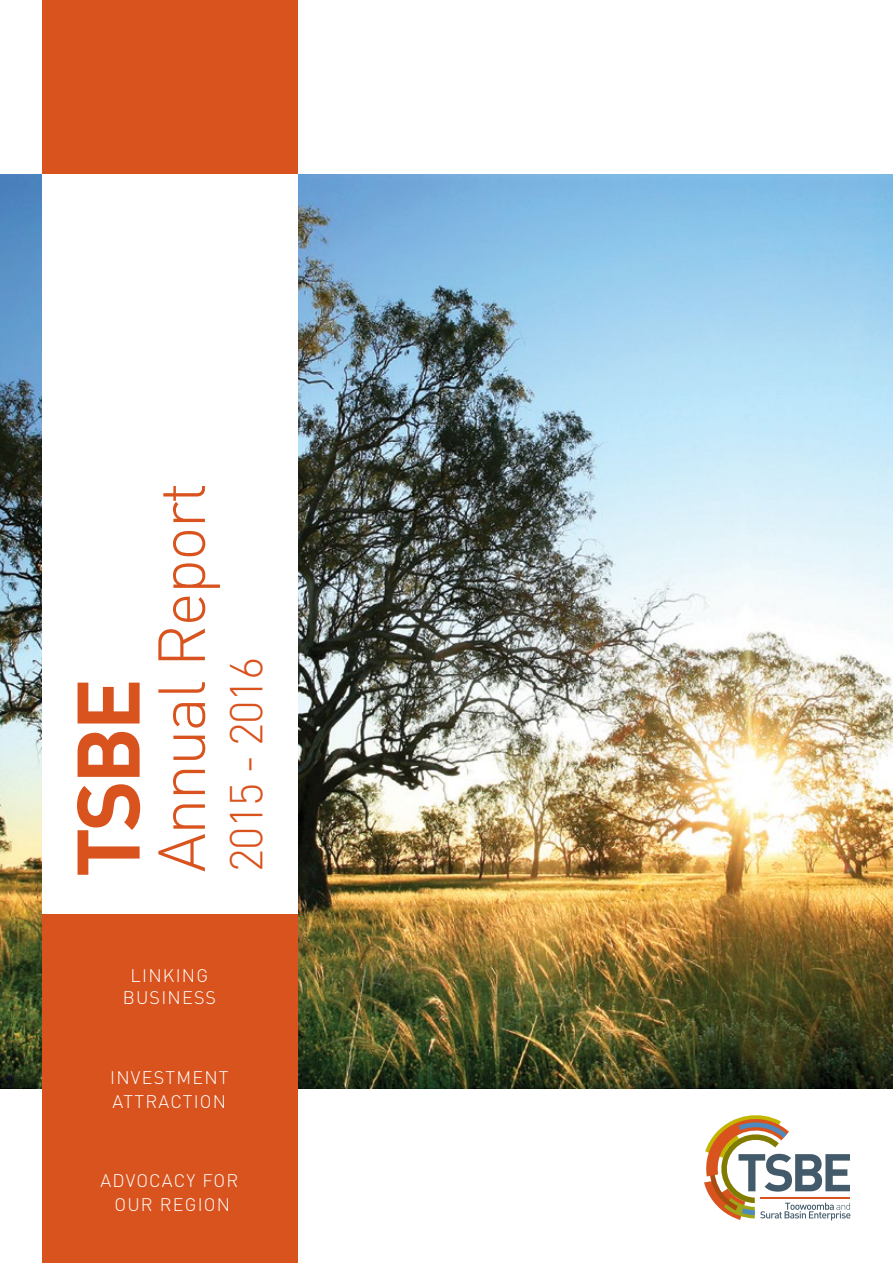
<style>
.page{position:relative;width:893px;height:1263px;background:#fff}
.page>*{position:absolute;margin:0;border:0;box-sizing:border-box;transform-origin:0 0}
.t1{font:700 87.15px "DIN";color:#d9531e}
.t2{font:300 65.4px "DIN";letter-spacing:-.03em;color:#d9531e}
.t3{font:300 45.45px "DIN";letter-spacing:-.03em;color:#d9531e}
.t4{font:300 18px/24.6px "DIN";letter-spacing:.07em;color:#fff;text-align:center}
</style>
<div class="page">
<img style="left:0;top:174px;width:893px;height:915px">
<div style="left:43px;top:0;width:255px;height:174px;background:#d9531e"></div>
<div style="left:43px;top:914px;width:255px;height:349px;background:#d9531e"></div>
<div style="left:43px;top:174px;width:255px;height:740px;background:#fff"></div>
<svg style="left:704px;top:1115px;width:146px;height:105px"></svg>
<h1 class="t1" style="left:51px;top:877px;width:201px;rotate:-90deg">TSBE</h1>
<h2 class="t2" style="left:141px;top:872px;width:391px;rotate:-90deg">Annual Report</h2>
<h3 class="t3" style="left:218px;top:872px;width:217px;rotate:-90deg">2015 - 2016</h3>
<p class="t4" style="left:123px;top:964px;width:95px;line-height:21.6px">LINKING<br>BUSINESS</p>
<p class="t4" style="left:110px;top:1064px;width:120px;text-align:left">INVESTMENT<br>ATTRACTION</p>
<p class="t4" style="left:100px;top:1168px;width:140px">ADVOCACY FOR<br>OUR REGION</p>
</div>
